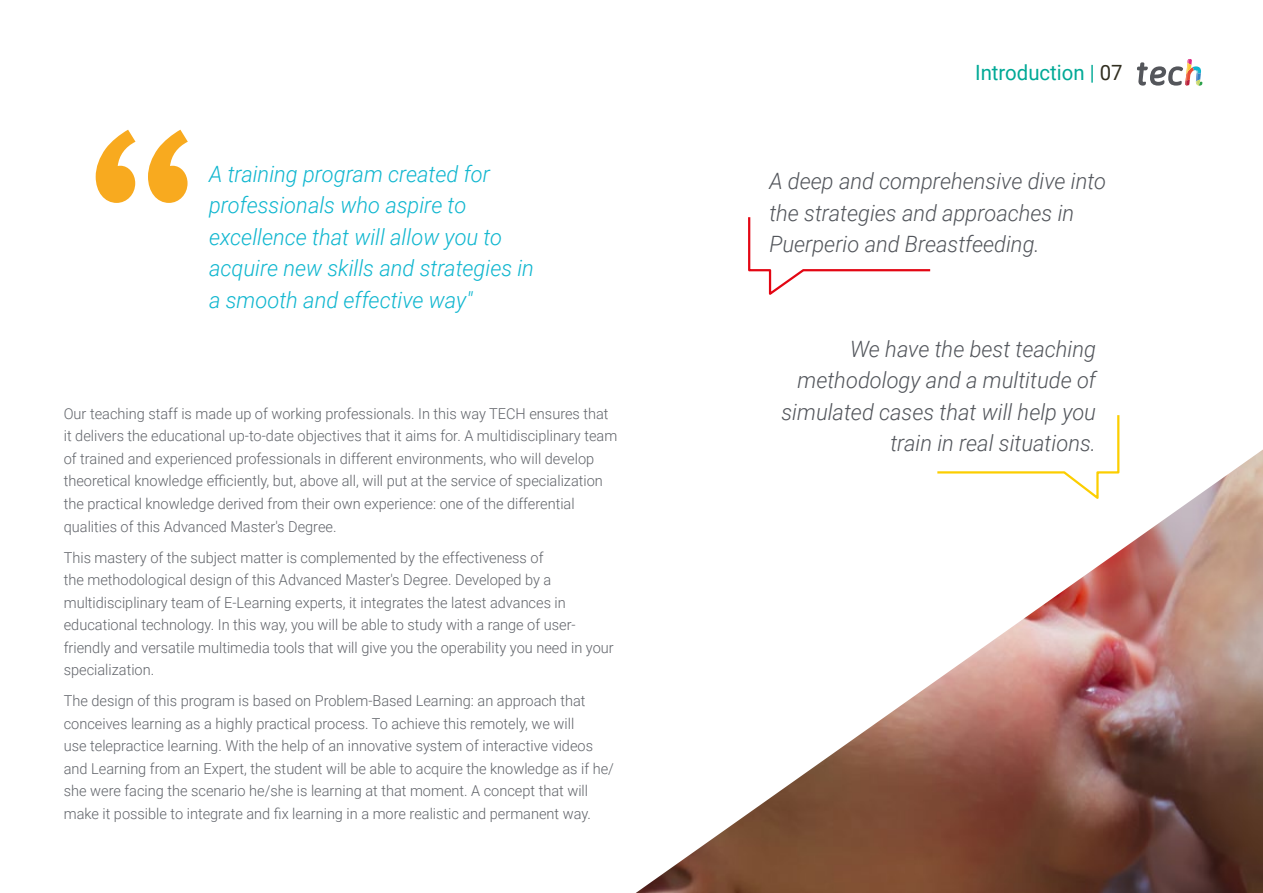
<style>
.page{position:relative;width:1263px;height:893px;background:#fff}
.page>*{position:absolute;margin:0;border:0;box-sizing:border-box;transform-origin:0 0}
.t1{font:italic 300 22.5px/31.5px "Roboto";color:#52555b;text-align:right}
.t2{font:italic 300 22.5px/31.5px "Roboto";color:#0fb6cf}
.t3{font:21px "Roboto";color:#00a996}
.t4{font:300 15px/22.5px "Roboto";color:#61646a}
.s1{color:#312e20}
</style>
<div class="page">
<svg style="left:96px;top:130px;width:92px;height:73px"></svg>
<img style="left:636px;top:449px;width:627px;height:444px">
<svg style="left:935px;top:415px;width:185px;height:87px"></svg>
<svg style="left:748px;top:217px;width:183px;height:78px"></svg>
<svg style="left:1137px;top:59px;width:65px;height:27px"></svg>
<h1 class="t2" style="left:209px;top:157px;width:326px">A training program created for professionals who aspire to excellence that will allow you to acquire new skills and strategies in a smooth and effective way"</h1>
<p class="t4" style="left:64px;top:402px;width:555px">Our teaching staff is made up of working professionals. In this way TECH ensures that it delivers the educational up-to-date objectives that it aims for. A multidisciplinary team of trained and experienced professionals in different environments, who will develop theoretical knowledge efficiently, but, above all, will put at the service of specialization the practical knowledge derived from their own experience: one of the differential qualities of this Advanced Master's Degree.</p>
<p class="t4" style="left:64px;top:545px;width:551px">This mastery of the subject matter is complemented by the effectiveness of<br>the methodological design of this Advanced Master's Degree. Developed by a multidisciplinary team of E-Learning experts, it integrates the latest advances in educational technology. In this way, you will be able to study with a range of user&shy;friendly and versatile multimedia tools that will give you the operability you need in your specialization.</p>
<p class="t4" style="left:64px;top:689px;width:552px">The design of this program is based on Problem-Based Learning: an approach that conceives learning as a highly practical process. To achieve this remotely, we will<br>use telepractice learning. With the help of an innovative system of interactive videos and Learning from an Expert, the student will be able to acquire the knowledge as if he/ she were facing the scenario he/she is learning at that moment. A concept that will make it possible to integrate and fix learning in a more realistic and permanent way.</p>
<h2 class="t3" style="left:975px;top:57px;width:149px">Introduction | <span class="s1">07</span></h2>
<h1 class="t1" style="left:769px;top:164px;width:338px;text-align:left">A deep and comprehensive dive into the strategies and approaches in<br>Puerperio and Breastfeeding.</h1>
<h1 class="t1" style="left:781px;top:332px;width:316px">We have the best teaching methodology and a multitude of simulated cases that will help you train in real situations.</h1>
</div>
